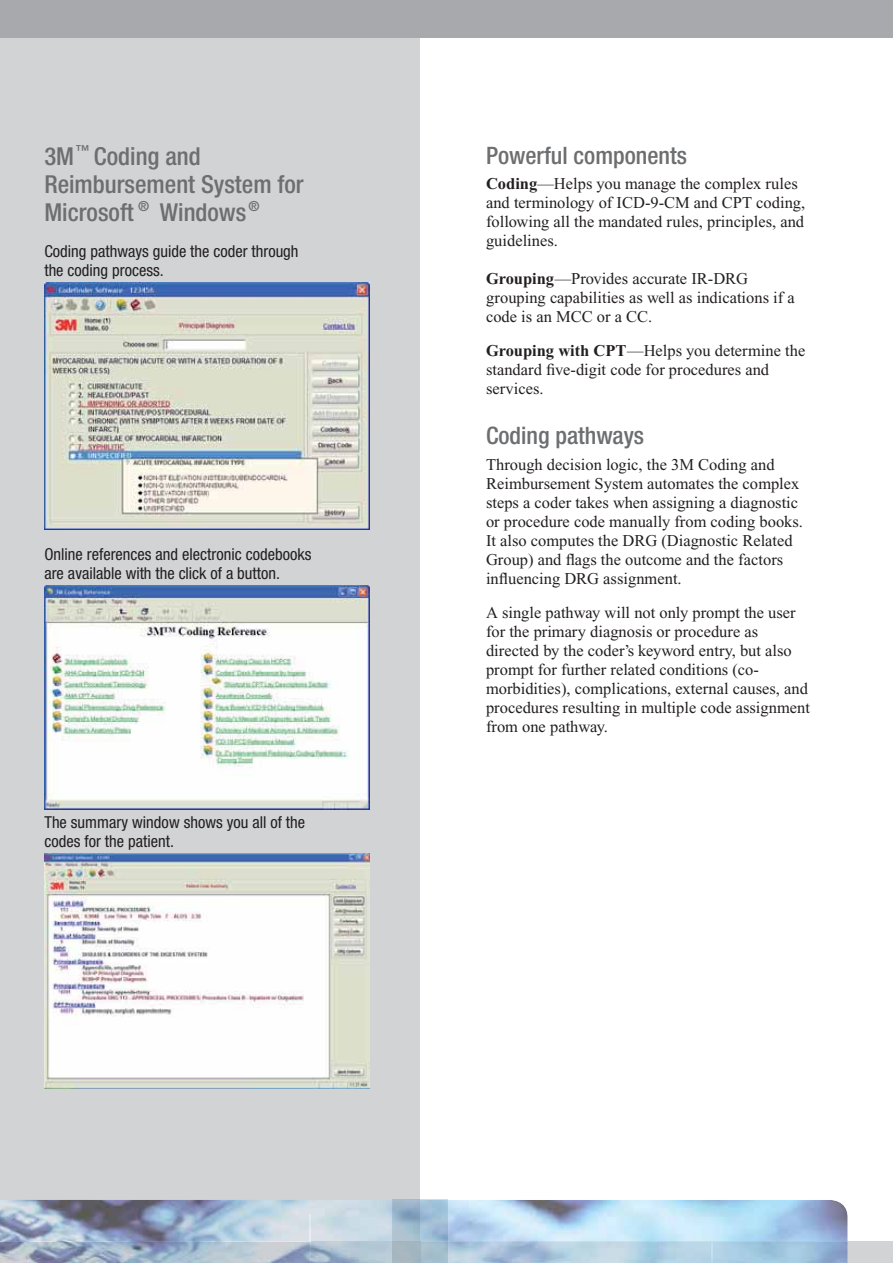
<style>
.page{position:relative;width:893px;height:1263px;background:#fff}
.page>*{position:absolute;margin:0;border:0;box-sizing:border-box;transform-origin:0 0}
.t1{font:500 condensed 24.75px/28.3px "Helvetica Neue";color:#6d6e70}
.t2{font:500 condensed 24px "Helvetica Neue";color:#6d6e70}
.t3{font:16.5px/19px "Times New Roman";color:#231f20}
.t4{font:condensed 16.5px/19px "Helvetica Neue";color:#231f20}
.s1{font-weight:700}
</style>
<div class="page">
<div style="left:0;top:38px;width:420px;height:1225px;background:#d1d3d4"></div>
<svg style="left:392px;top:1199px;width:56px;height:1px"></svg>
<div style="left:0;top:0;width:893px;height:37px;background:#a7a9ac"></div>
<div style="left:848px;top:1241px;width:45px;height:22px;background:#d1d3d4"></div>
<img style="left:0;top:1200px;width:848px;height:63px">
<img style="left:392px;top:1241px;width:28px;height:22px">
<svg style="left:712px;top:1214px;width:1px;height:49px"></svg>
<img style="left:0;top:1241px;width:310px;height:1px">
<svg style="left:310px;top:1214px;width:1px;height:49px"></svg>
<img style="left:44px;top:283px;width:325px;height:247px">
<img style="left:44px;top:586px;width:325px;height:224px">
<img style="left:44px;top:854px;width:325px;height:235px">
<h1 class="t1" style="left:44px;top:145px;width:261px">3M<sup>™</sup> Coding and<br>Reimbursement System for<br>Microsoft <sup>®</sup> Windows <sup>®</sup></h1>
<p class="t4" style="left:44px;top:244px;width:256px">Coding pathways guide the coder through the coding process.</p>
<p class="t4" style="left:44px;top:547px;width:268px">Online references and electronic codebooks are available with the click of a button.</p>
<p class="t4" style="left:44px;top:815px;width:262px">The summary window shows you all of the codes for the patient.</p>
<h2 class="t2" style="left:486px;top:147px;width:202px">Powerful components</h2>
<p class="t3" style="left:486px;top:175px;width:321px"><span class="s1">Coding</span>—Helps you manage the complex rules and terminology of ICD-9-CM and CPT coding, following all the mandated rules, principles, and guidelines.</p>
<p class="t3" style="left:486px;top:270px;width:310px"><span class="s1">Grouping</span>—Provides accurate IR-DRG grouping capabilities as well as indications if a code is an MCC or a CC.</p>
<p class="t3" style="left:486px;top:342px;width:321px"><span class="s1">Grouping with CPT</span>—Helps you determine the standard five-digit code for procedures and services.</p>
<h2 class="t2" style="left:486px;top:427px;width:160px">Coding pathways</h2>
<p class="t3" style="left:486px;top:457px;width:319px">Through decision logic, the 3M Coding and Reimbursement System automates the complex steps a coder takes when assigning a diagnostic or procedure code manually from coding books.<br>It also computes the DRG (Diagnostic Related Group) and flags the outcome and the factors influencing DRG assignment.</p>
<p class="t3" style="left:486px;top:605px;width:325px">A single pathway will not only prompt the user for the primary diagnosis or procedure as directed by the coder’s keyword entry, but also prompt for further related conditions (co&shy;morbidities), complications, external causes, and procedures resulting in multiple code assignment from one pathway.</p>
</div>
